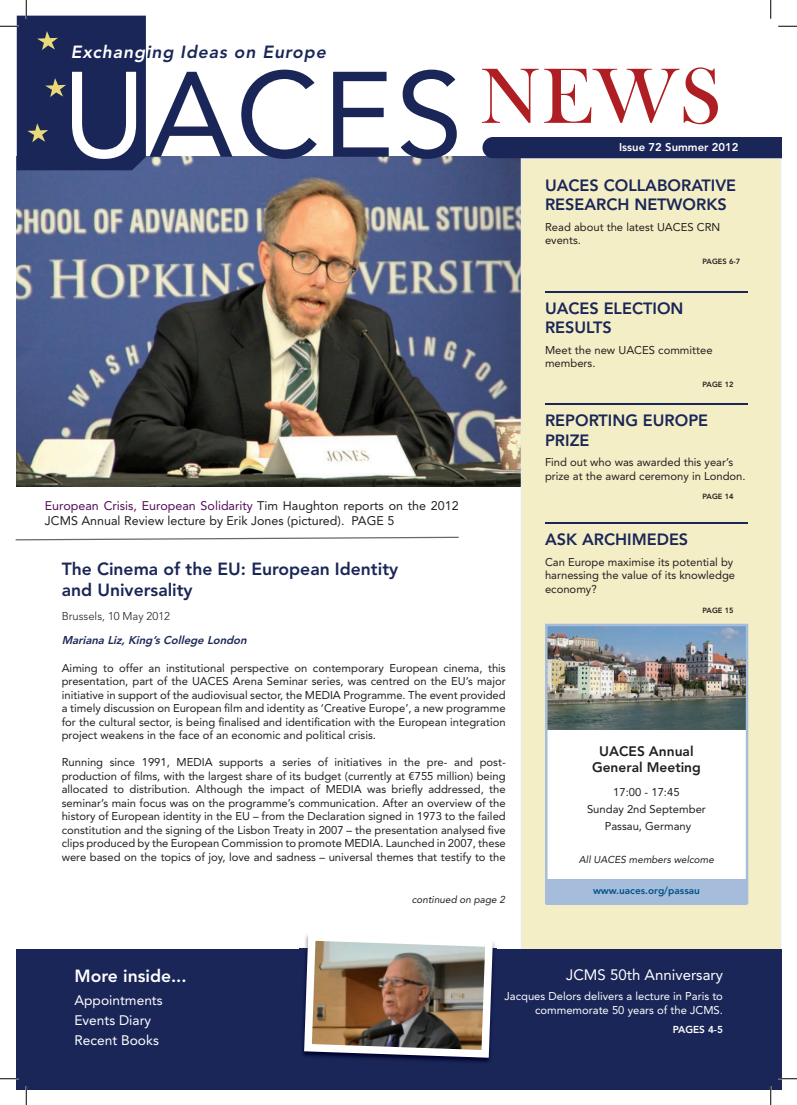
<style>
.page{position:relative;width:797px;height:1105px;background:#fff}
.page>*{position:absolute;margin:0;border:0;box-sizing:border-box;transform-origin:0 0}
.t1{font:120px "Avenir LT Std";letter-spacing:.02em;color:#1a2657}
.t2{font:800 17.5px/21px "Avenir LT Std";color:#1a2657}
.t3{font:italic 800 17.5px "Avenir LT Std";color:#1a2657}
.t4{font:800 17.5px "Avenir LT Std";color:#fff}
.t5{font:800 16.25px/19.5px "Avenir LT Std";color:#1a2657}
.t6{font:15px "Avenir LT Std";color:#fff}
.t7{font:13.75px/20px "Avenir LT Std";color:#fff}
.t8{font:800 13.75px/16.5px "Avenir LT Std";color:#231f20;text-align:center}
.t9{font:12.5px/15px "Avenir LT Std";color:#231f20}
.t10{font:11.25px/13.5px "Avenir LT Std";color:#231f20}
.t11{font:11.25px/13.5px "Avenir LT Std";color:#fff;text-align:right}
.t12{font:italic 800 11.25px "Avenir LT Std";color:#1a2657}
.t13{font:300 11.25px "Avenir LT Std";color:#231f20}
.t14{font:800 11.25px "Avenir LT Std";color:#fff}
.t15{font:italic 10px "Avenir LT Std";color:#231f20}
.t16{font:800 10px "Avenir LT Std";color:#005289}
.t17{font:800 10px "Avenir LT Std";color:#fff}
.t18{font:800 7.5px "Avenir LT Std";color:#231f20}
.s1{color:#fff}
.s2{color:#550c59}
</style>
<div class="page">
<img style="left:17px;top:157px;width:504px;height:329px">
<div style="left:521px;top:158px;width:260px;height:791px;background:#f4eec6"></div>
<hr style="left:545px;top:291px;width:202px;height:1px;background:#1a2657">
<hr style="left:545px;top:403px;width:202px;height:2px;background:#1a2657">
<hr style="left:545px;top:523px;width:202px;height:1px;background:#1a2657">
<div style="left:16px;top:949px;width:765px;height:140px;background:#1a2657"></div>
<img style="left:545px;top:624px;width:203px;height:280px">
<div style="left:482px;top:137px;width:299px;height:21px;background:#1a2657"></div>
<div style="left:546px;top:879px;width:200px;height:25px;background:#a5bdda"></div>
<img style="left:300px;top:942px;width:196px;height:120px">
<img style="left:304px;top:935px;width:189px;height:123px">
<svg style="left:16px;top:537px;width:443px;height:3px"></svg>
<svg style="left:778px;top:25px;width:19px;height:2px"></svg>
<svg style="left:0;top:1078px;width:19px;height:1px"></svg>
<svg style="left:778px;top:1078px;width:19px;height:1px"></svg>
<svg style="left:0;top:0;width:146px;height:170px"></svg>
<svg style="left:25px;top:1086px;width:2px;height:19px"></svg>
<svg style="left:770px;top:0;width:1px;height:19px"></svg>
<svg style="left:770px;top:1086px;width:1px;height:19px"></svg>
<h2 class="t3" style="left:71px;top:41px;width:260px"><span class="s1">Exchang</span>ing Ideas on Europe</h2>
<h1 class="t1" style="left:62px;top:45px;width:661px"><span class="s1">U</span>ACES <sup>NEWS</sup></h1>
<p class="t14" style="left:619px;top:141px;width:121px">Issue 72 Summer 2012</p>
<p class="t9" style="left:45px;top:498px;width:415px"><span class="s2">European Crisis, European Solidarity</span> Tim Haughton reports on the 2012<br>JCMS Annual Review lecture by Erik Jones (pictured). PAGE 5</p>
<h2 class="t2" style="left:62px;top:558px;width:338px">The Cinema of the EU: European Identity and Universality</h2>
<p class="t13" style="left:62px;top:609px;width:110px">Brussels, 10 May 2012</p>
<p class="t12" style="left:62px;top:633px;width:189px">Mariana Liz,King’sCollege London</p>
<p class="t10" style="left:62px;top:661px;width:445px;text-align:justify">Aiming to offer an institutional perspective on contemporary European cinema, this presentation, part of the UACES Arena Seminar series, was centred on the EU’s major initiative in support of the audiovisual sector, the MEDIA Programme. The event provided a timely discussion on European film and identity as ‘Creative Europe’, a new programme for the cultural sector, is being finalised and identification with the European integration project weakens in the face of an economic and political crisis.</p>
<p class="t10" style="left:62px;top:755px;width:445px;text-align:justify">Running since 1991, MEDIA supports a series of initiatives in the pre- and post&shy;production of films, with the largest share of its budget (currently at €755 million) being allocated to distribution. Although the impact of MEDIA was briefly addressed, the seminar’s main focus was on the programme’s communication. After an overview of the history of European identity in the EU – from the Declaration signed in 1973 to the failed constitution and the signing of the Lisbon Treaty in 2007 – the presentation analysed five clips produced by the European Commission to promote MEDIA. Launched in 2007, these were based on the topics of joy, love and sadness – universal themes that testify to the</p>
<p class="t15" style="left:412px;top:893px;width:95px">continued on page 2</p>
<h3 class="t5" style="left:545px;top:175px;width:193px">UACES COLLABORATIVE<br>RESEARCH NETWORKS</h3>
<p class="t10" style="left:545px;top:220px;width:177px">Read about the latest UACES CRN events.</p>
<p class="t18" style="left:702px;top:257px;width:39px">PAGES 6-7</p>
<h3 class="t5" style="left:545px;top:298px;width:140px">UACES ELECTION<br>RESULTS</h3>
<p class="t10" style="left:545px;top:343px;width:169px">Meet the new UACES committee members.</p>
<p class="t18" style="left:702px;top:380px;width:32px">PAGE 12</p>
<h3 class="t5" style="left:545px;top:411px;width:165px">REPORTING EUROPE<br>PRIZE</h3>
<p class="t10" style="left:545px;top:455px;width:202px">Find out who was awarded this year’s prize at the award ceremony in London.</p>
<p class="t18" style="left:702px;top:492px;width:32px">PAGE 14</p>
<h3 class="t5" style="left:545px;top:530px;width:145px">ASK ARCHIMEDES</h3>
<p class="t10" style="left:545px;top:555px;width:192px">Can Europe maximise its potential by harnessing the value of its knowledge economy?</p>
<p class="t18" style="left:702px;top:605px;width:32px">PAGE 15</p>
<p class="t8" style="left:592px;top:743px;width:110px">UACES Annual<br>General Meeting</p>
<p class="t10" style="left:587px;top:784px;width:120px;line-height:17px;text-align:center">17:00 - 17:45<br>Sunday 2nd September<br>Passau, Germany</p>
<p class="t15" style="left:579px;top:853px;width:137px">All UACES members welcome</p>
<p class="t16" style="left:593px;top:884px;width:108px">www.uaces.org/passau</p>
<h2 class="t4" style="left:74px;top:965px;width:114px">More inside...</h2>
<p class="t7" style="left:74px;top:990px;width:90px">Appointments<br>Events Diary<br>Recent Books</p>
<h3 class="t6" style="left:566px;top:966px;width:158px">JCMS 50th Anniversary</h3>
<p class="t11" style="left:504px;top:990px;width:220px">Jacques Delors delivers a lecture in Paris to commemorate 50 years of the JCMS.</p>
<p class="t17" style="left:672px;top:1023px;width:52px">PAGES 4-5</p>
</div>
